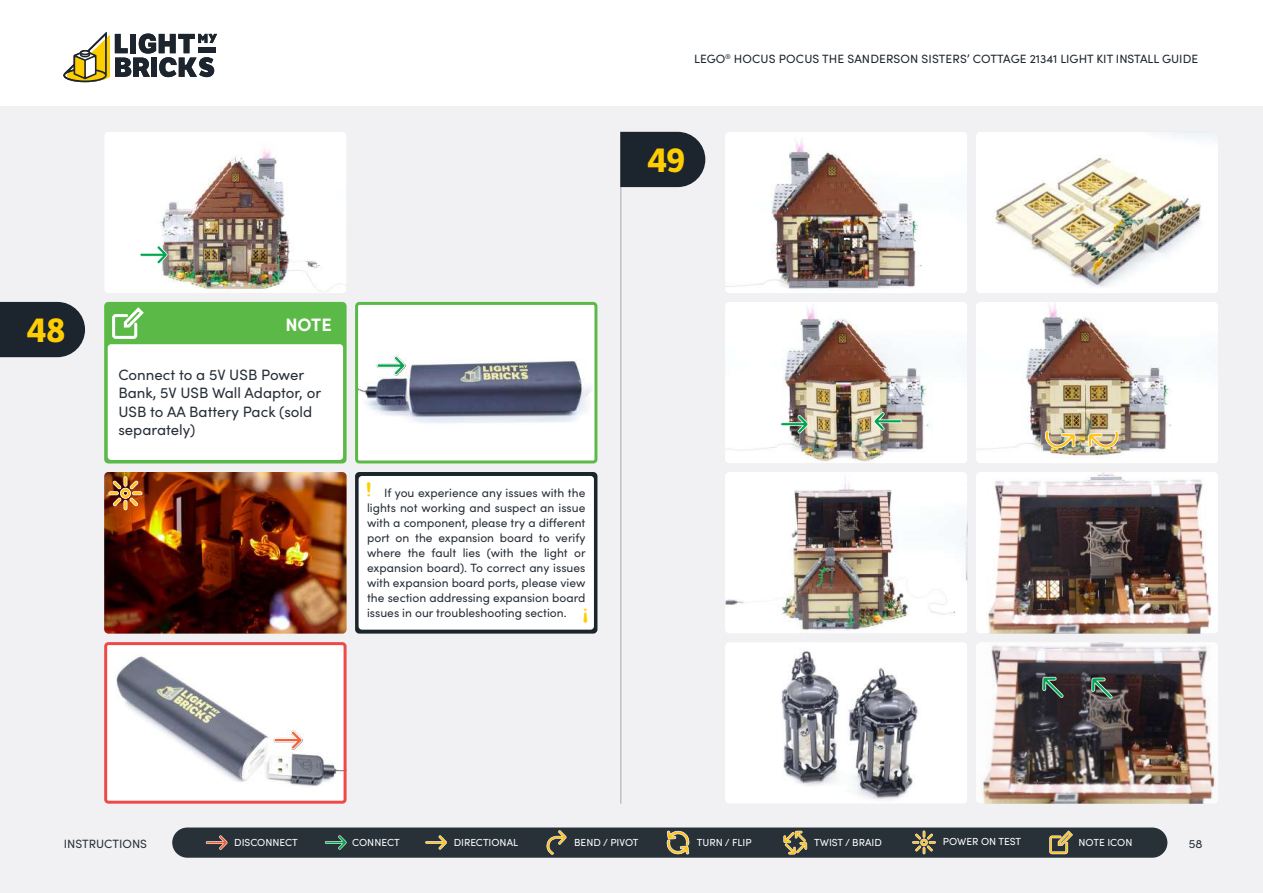
<style>
.page{position:relative;width:1263px;height:893px;background:#fff}
.page>*{position:absolute;margin:0;border:0;box-sizing:border-box;transform-origin:0 0}
.t1{font:700 33px "LFT Etica";color:#ffcd03}
.t2{font:700 22.5px "Courier New";color:#fdce07}
.t3{font:700 18px "Sofia Pro";color:#fff}
.t4{font:15px/18px "Sofia Pro";color:#283038}
.t5{font:12px/15px "Sofia Pro";color:#283038;text-align:justify}
.t6{font:12px "Sofia Pro";color:#1c252d}
.t7{font:10.2px "Sofia Pro";color:#fff}
</style>
<div class="page">
<div style="left:0;top:106px;width:1263px;height:787px;background:#f1f1f3"></div>
<hr style="left:621px;top:132px;width:1px;height:672px;background:#000">
<div style="left:172px;top:827px;width:995px;height:31px;background:#283038;border-radius:15px"></div>
<svg style="left:783px;top:831px;width:24px;height:23px"></svg>
<svg style="left:206px;top:835px;width:22px;height:15px"></svg>
<svg style="left:325px;top:835px;width:22px;height:15px"></svg>
<svg style="left:425px;top:835px;width:22px;height:15px"></svg>
<svg style="left:546px;top:830px;width:21px;height:25px"></svg>
<svg style="left:1049px;top:830px;width:24px;height:24px"></svg>
<svg style="left:912px;top:830px;width:24px;height:24px"></svg>
<svg style="left:666px;top:830px;width:24px;height:25px"></svg>
<svg style="left:63px;top:32px;width:154px;height:50px"></svg>
<svg style="left:0;top:302px;width:85px;height:55px;background:#2a333a"></svg>
<img style="left:105px;top:132px;width:241px;height:161px">
<img style="left:725px;top:132px;width:242px;height:161px">
<img style="left:976px;top:302px;width:242px;height:161px">
<img style="left:976px;top:472px;width:242px;height:162px">
<img style="left:976px;top:642px;width:242px;height:162px">
<img style="left:104px;top:472px;width:243px;height:162px">
<img style="left:725px;top:472px;width:242px;height:161px">
<img style="left:725px;top:302px;width:242px;height:161px">
<svg style="left:140px;top:246px;width:28px;height:18px"></svg>
<svg style="left:109px;top:477px;width:33px;height:33px"></svg>
<img style="left:359px;top:306px;width:238px;height:157px">
<div style="left:355px;top:302px;width:242px;height:161px;border:3px solid #5bba47;border-radius:3px"></div>
<img style="left:372px;top:347px;width:37px;height:37px">
<div style="left:104px;top:302px;width:243px;height:161px;background:#5bba47;border-radius:4px"></div>
<div style="left:108px;top:344px;width:235px;height:116px;background:#fff;border-radius:3px"></div>
<svg style="left:112px;top:307px;width:32px;height:32px"></svg>
<div style="left:355px;top:472px;width:242px;height:162px;background:#1b252c;border-radius:4px"></div>
<div style="left:359px;top:476px;width:235px;height:154px;background:#fff;border-radius:3px"></div>
<img style="left:108px;top:646px;width:235px;height:154px">
<div style="left:104px;top:642px;width:243px;height:162px;border:3px solid #ef4947;border-radius:3px"></div>
<img style="left:269px;top:721px;width:37px;height:38px">
<svg style="left:620px;top:132px;width:85px;height:55px;background:#2a323a"></svg>
<img style="left:976px;top:132px;width:242px;height:161px">
<img style="left:725px;top:643px;width:242px;height:160px">
<svg style="left:780px;top:415px;width:28px;height:18px"></svg>
<svg style="left:873px;top:412px;width:29px;height:19px"></svg>
<svg style="left:1043px;top:430px;width:32px;height:18px"></svg>
<svg style="left:1088px;top:430px;width:32px;height:18px"></svg>
<svg style="left:1091px;top:678px;width:22px;height:21px"></svg>
<svg style="left:1042px;top:677px;width:22px;height:21px"></svg>
<h1 class="t1" style="left:26px;top:310px;width:40px">48</h1>
<h3 class="t3" style="left:285px;top:311px;width:48px">NOTE</h3>
<p class="t4" style="left:118px;top:365px;width:204px">Connect to a 5V USB Power<br>Bank, 5V USB Wall Adaptor, or<br>USB to AA Battery Pack (sold separately)</p>
<h2 class="t2" style="left:362px;top:475px;width:15px">!</h2>
<p class="t5" style="left:367px;top:485px;width:220px;text-indent:17px">If you experience any issues with the lights not working and suspect an issue with a component, please try a different port on the expansion board to verify where the fault lies (with the light or expansion board). To correct any issues with expansion board ports, please view the section addressing expansion board issues in our troubleshooting section.</p>
<h2 class="t2" style="left:592px;top:630px;width:15px;rotate:-180deg">!</h2>
<p class="t6" style="left:694px;top:50px;width:505px">LEGO<sup>®</sup> HOCUS POCUS THE SANDERSON SISTERS’ COTTAGE 21341 LIGHT KIT INSTALL GUIDE</p>
<h1 class="t1" style="left:647px;top:140px;width:40px">49</h1>
<p class="t5" style="left:64px;top:835px;width:85px">INSTRUCTIONS</p>
<p class="t7" style="left:234px;top:835px;width:65px">DISCONNECT</p>
<p class="t7" style="left:352px;top:835px;width:49px">CONNECT</p>
<p class="t7" style="left:454px;top:835px;width:66px">DIRECTIONAL</p>
<p class="t7" style="left:574px;top:835px;width:66px">BEND / PIVOT</p>
<p class="t7" style="left:697px;top:835px;width:56px">TURN / FLIP</p>
<p class="t7" style="left:814px;top:835px;width:69px">TWIST / BRAID</p>
<p class="t7" style="left:943px;top:834px;width:80px">POWER ON TEST</p>
<p class="t7" style="left:1078px;top:835px;width:55px">NOTE ICON</p>
<p class="t5" style="left:1189px;top:835px;width:15px">58</p>
</div>
